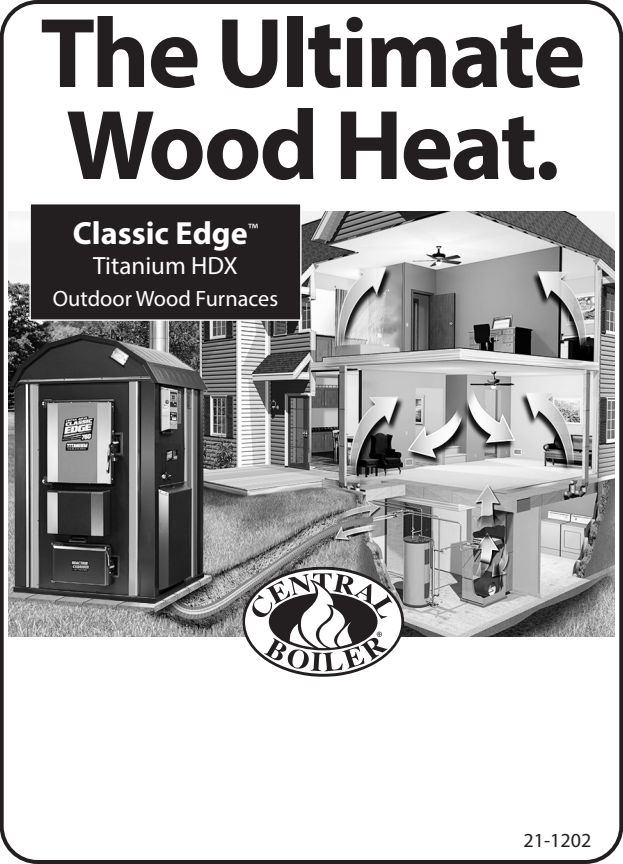
<style>
.page{position:relative;width:623px;height:864px;background:#fff}
.page>*{position:absolute;margin:0;border:0;box-sizing:border-box;transform-origin:0 0}
.t1{font:700 100px/92px "Myriad Pro";letter-spacing:-.025em;color:#231f20}
.t2{font:700 32px "Myriad Pro";color:#fff}
.t3{font:24.8px "Myriad Pro";color:#fff}
.t4{font:22.4px "Myriad Pro";color:#fff}
.t5{font:20px "Myriad Pro";color:#231f20}
</style>
<div class="page">
<img style="left:8px;top:212px;width:606px;height:425px">
<div style="left:29px;top:203px;width:272px;height:118px;background:#231f20;border:1px solid #fff"></div>
<div style="left:0;top:0;width:622px;height:864px;border:4px solid #231f20;border-radius:36px"></div>
<svg style="left:242px;top:567px;width:161px;height:110px"></svg>
<p class="t1" style="left:40px;top:4px;width:546px">The Ultimate<br>Wood Heat.</p>
<p class="t2" style="left:73px;top:212px;width:186px">Classic Edge<sup>™</sup></p>
<p class="t3" style="left:93px;top:251px;width:146px">Titanium HDX</p>
<p class="t4" style="left:53px;top:284px;width:227px">Outdoor Wood Furnaces</p>
<p class="t5" style="left:523px;top:828px;width:69px">21-1202</p>
</div>
